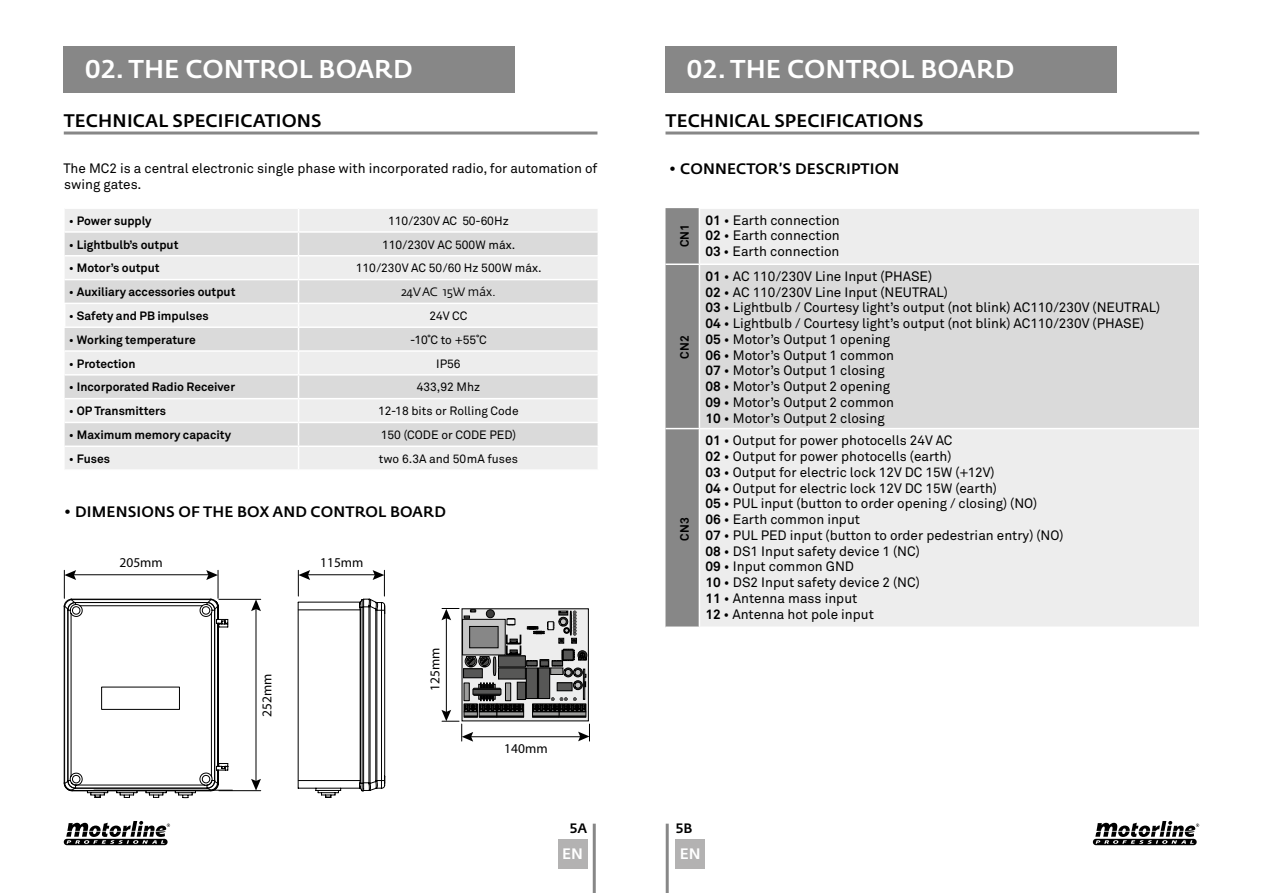
<style>
.page{position:relative;width:1263px;height:893px;background:#fff}
.page>*{position:absolute;margin:0;border:0;box-sizing:border-box;transform-origin:0 0}
.t1{font:500 25.5px "Fedra Sans Std";color:#fff}
.t2{font:500 18px "Fedra Sans Std";letter-spacing:.01em;color:#000}
.t3{font:500 15px "Fedra Sans Std";letter-spacing:.01em;color:#000}
.t4{font:500 15px "Fedra Sans Std";color:#fff}
.t5{font:13.5px/15.8px "Akkurat Pro";color:#000}
.t6{font:13.5px "Myriad Pro";color:#000}
.t7{font:500 13.5px "Fedra Sans Std";color:#000}
.t8{font:700 12px "Akkurat Pro";color:#000}
.t9{font:12px "Akkurat Pro";color:#000}
.t10{font:12px "Fedra Sans Std";color:#000}
.s1{font-weight:400}
.s2{font-weight:700}
</style>
<div class="page">
<div style="left:665px;top:47px;width:452px;height:46px;background:#878787"></div>
<div style="left:64px;top:47px;width:451px;height:46px;background:#878787"></div>
<hr style="left:665px;top:132px;width:534px;height:3px;background:#878787">
<hr style="left:64px;top:132px;width:533px;height:3px;background:#878787">
<hr style="left:593px;top:824px;width:3px;height:69px;background:#878787">
<hr style="left:666px;top:824px;width:3px;height:69px;background:#878787">
<div style="left:675px;top:839px;width:30px;height:30px;background:#b3b2b2"></div>
<div style="left:558px;top:839px;width:29px;height:30px;background:#b3b2b2"></div>
<svg style="left:64px;top:209px;width:534px;height:260px;background:#e5e5e5"></svg>
<hr style="left:65px;top:350px;width:233px;height:2px;background:#fff">
<hr style="left:298px;top:350px;width:301px;height:2px;background:#fff">
<hr style="left:65px;top:445px;width:233px;height:2px;background:#fff">
<hr style="left:298px;top:445px;width:301px;height:2px;background:#fff">
<div style="left:665px;top:208px;width:34px;height:418px;background:#878787"></div>
<div style="left:699px;top:208px;width:500px;height:56px;background:#ededed"></div>
<div style="left:699px;top:264px;width:500px;height:165px;background:#dadada"></div>
<div style="left:699px;top:429px;width:500px;height:198px;background:#ededed"></div>
<hr style="left:665px;top:263px;width:34px;height:2px;background:#fff">
<hr style="left:699px;top:265px;width:1px;height:163px;background:#fff">
<hr style="left:665px;top:428px;width:34px;height:1px;background:#fff">
<hr style="left:699px;top:428px;width:500px;height:1px;background:#fff">
<hr style="left:699px;top:429px;width:1px;height:197px;background:#fff">
<hr style="left:699px;top:626px;width:500px;height:2px;background:#fff">
<hr style="left:699px;top:209px;width:1px;height:54px;background:#fff">
<hr style="left:699px;top:207px;width:500px;height:2px;background:#fff">
<hr style="left:699px;top:263px;width:500px;height:2px;background:#fff">
<svg style="left:63px;top:570px;width:165px;height:228px"></svg>
<hr style="left:256px;top:607px;width:1px;height:176px;background:#000">
<svg style="left:251px;top:779px;width:10px;height:11px"></svg>
<svg style="left:251px;top:600px;width:10px;height:11px"></svg>
<hr style="left:219px;top:790px;width:42px;height:1px;background:#000">
<hr style="left:219px;top:599px;width:42px;height:1px;background:#000">
<svg style="left:298px;top:570px;width:87px;height:228px"></svg>
<div style="left:101px;top:687px;width:79px;height:23px;border:1px solid #000"></div>
<svg style="left:441px;top:608px;width:149px;height:134px"></svg>
<div style="left:486px;top:610px;width:8px;height:8px;background:#3c3c3b;border-radius:50%"></div>
<div style="left:486px;top:609px;width:9px;height:9px;border:1px solid #000;border-radius:50%"></div>
<svg style="left:1093px;top:821px;width:106px;height:24px"></svg>
<svg style="left:64px;top:821px;width:106px;height:24px"></svg>
<h1 class="t1" style="left:85px;top:53px;width:329px">02. THE CONTROL BOARD</h1>
<h1 class="t1" style="left:687px;top:53px;width:329px">02. THE CONTROL BOARD</h1>
<h2 class="t2" style="left:64px;top:110px;width:259px">TECHNICAL SPECIFICATIONS</h2>
<h2 class="t2" style="left:666px;top:110px;width:259px">TECHNICAL SPECIFICATIONS</h2>
<p class="t5" style="left:63px;top:160px;width:536px;line-height:16.2px">The MC2 is a central electronic single phase with incorporated radio, for automation of swing gates.</p>
<p class="t8" style="left:69px;top:213px;width:84px"><span class="s1">•</span> Power supply</p>
<p class="t9" style="left:388px;top:214px;width:122px">110/230V AC 50-60Hz</p>
<p class="t8" style="left:69px;top:237px;width:111px"><span class="s1">•</span> Lightbulb’s output</p>
<p class="t9" style="left:382px;top:237px;width:135px">110/230V AC 500W máx.</p>
<p class="t8" style="left:69px;top:261px;width:92px"><span class="s1">•</span> Motor’s output</p>
<p class="t9" style="left:356px;top:261px;width:187px">110/230V AC 50/60 Hz 500W máx.</p>
<p class="t8" style="left:69px;top:284px;width:168px"><span class="s1">•</span> Auxiliary accessories output</p>
<p class="t10" style="left:401px;top:284px;width:96px">24V AC 15W máx.</p>
<p class="t8" style="left:69px;top:308px;width:141px"><span class="s1">•</span> Safety and PB impulses</p>
<p class="t9" style="left:429px;top:309px;width:40px">24V CC</p>
<p class="t8" style="left:69px;top:332px;width:128px"><span class="s1">•</span> Working temperature</p>
<p class="t9" style="left:410px;top:333px;width:78px">-10˚C to +55˚C</p>
<p class="t8" style="left:69px;top:356px;width:68px"><span class="s1">•</span> Protection</p>
<p class="t9" style="left:436px;top:356px;width:26px">IP56</p>
<p class="t8" style="left:69px;top:380px;width:168px"><span class="s1">•</span> Incorporated Radio Receiver</p>
<p class="t9" style="left:417px;top:380px;width:65px">433,92 Mhz</p>
<p class="t8" style="left:69px;top:404px;width:99px"><span class="s1">•</span> OP Transmitters</p>
<p class="t9" style="left:378px;top:404px;width:142px">12-18 bits or Rolling Code</p>
<p class="t8" style="left:69px;top:427px;width:164px"><span class="s1">•</span> Maximum memory capacity</p>
<p class="t9" style="left:381px;top:428px;width:137px">150 (CODE or CODE PED)</p>
<p class="t8" style="left:69px;top:451px;width:43px"><span class="s1">•</span> Fuses</p>
<p class="t9" style="left:379px;top:452px;width:141px">two 6.3A and 50mA fuses</p>
<p class="t3" style="left:669px;top:159px;width:232px">• CONNECTOR’S DESCRIPTION</p>
<p class="t5" style="left:705px;top:212px;width:136px;text-align:justify"><span class="s2">01</span> • Earth connection <span class="s2">02</span> • Earth connection <span class="s2">03</span> • Earth connection</p>
<p class="t5" style="left:705px;top:269px;width:456px"><span class="s2">01</span> • AC 110/230V Line Input (PHASE)<br><span class="s2">02</span> • AC 110/230V Line Input (NEUTRAL)<br><span class="s2">03</span> • Lightbulb / Courtesy light’s output (not blink) AC110/230V (NEUTRAL)<br><span class="s2">04</span> • Lightbulb / Courtesy light’s output (not blink) AC110/230V (PHASE)<br><span class="s2">05</span> • Motor’s Output 1 opening<br><span class="s2">06</span> • Motor’s Output 1 common<br><span class="s2">07</span> • Motor’s Output 1 closing<br><span class="s2">08</span> • Motor’s Output 2 opening<br><span class="s2">09</span> • Motor’s Output 2 common<br><span class="s2">10</span> • Motor’s Output 2 closing</p>
<p class="t5" style="left:705px;top:433px;width:359px"><span class="s2">01</span> • Output for power photocells 24V AC<br><span class="s2">02</span> • Output for power photocells (earth)<br><span class="s2">03</span> • Output for electric lock 12V DC 15W (+12V)<br><span class="s2">04</span> • Output for electric lock 12V DC 15W (earth)<br><span class="s2">05</span> • PUL input (button to order opening / closing) (NO)<br><span class="s2">06</span> • Earth common input<br><span class="s2">07</span> • PUL PED input (button to order pedestrian entry) (NO)<br><span class="s2">08</span> • DS1 Input safety device 1 (NC)<br><span class="s2">09</span> • Input common GND<br><span class="s2">10</span> • DS2 Input safety device 2 (NC)<br><span class="s2">11</span> • Antenna mass input<br><span class="s2">12</span> • Antenna hot pole input</p>
<p class="t8" style="left:677px;top:247px;width:25px;rotate:-90deg">CN1</p>
<p class="t8" style="left:677px;top:359px;width:25px;rotate:-90deg">CN2</p>
<p class="t3" style="left:64px;top:502px;width:384px">• DIMENSIONS OF THE BOX AND CONTROL BOARD</p>
<p class="t8" style="left:677px;top:541px;width:25px;rotate:-90deg">CN3</p>
<p class="t6" style="left:120px;top:554px;width:45px">205mm</p>
<p class="t6" style="left:320px;top:554px;width:45px">115mm</p>
<p class="t6" style="left:259px;top:717px;width:45px;rotate:-90deg">252mm</p>
<p class="t6" style="left:427px;top:691px;width:45px;rotate:-90deg">125mm</p>
<p class="t6" style="left:504px;top:740px;width:45px">140mm</p>
<p class="t7" style="left:569px;top:820px;width:19px">5A</p>
<p class="t7" style="left:675px;top:820px;width:19px">5B</p>
<p class="t4" style="left:562px;top:845px;width:22px">EN</p>
<p class="t4" style="left:680px;top:845px;width:22px">EN</p>
</div>
